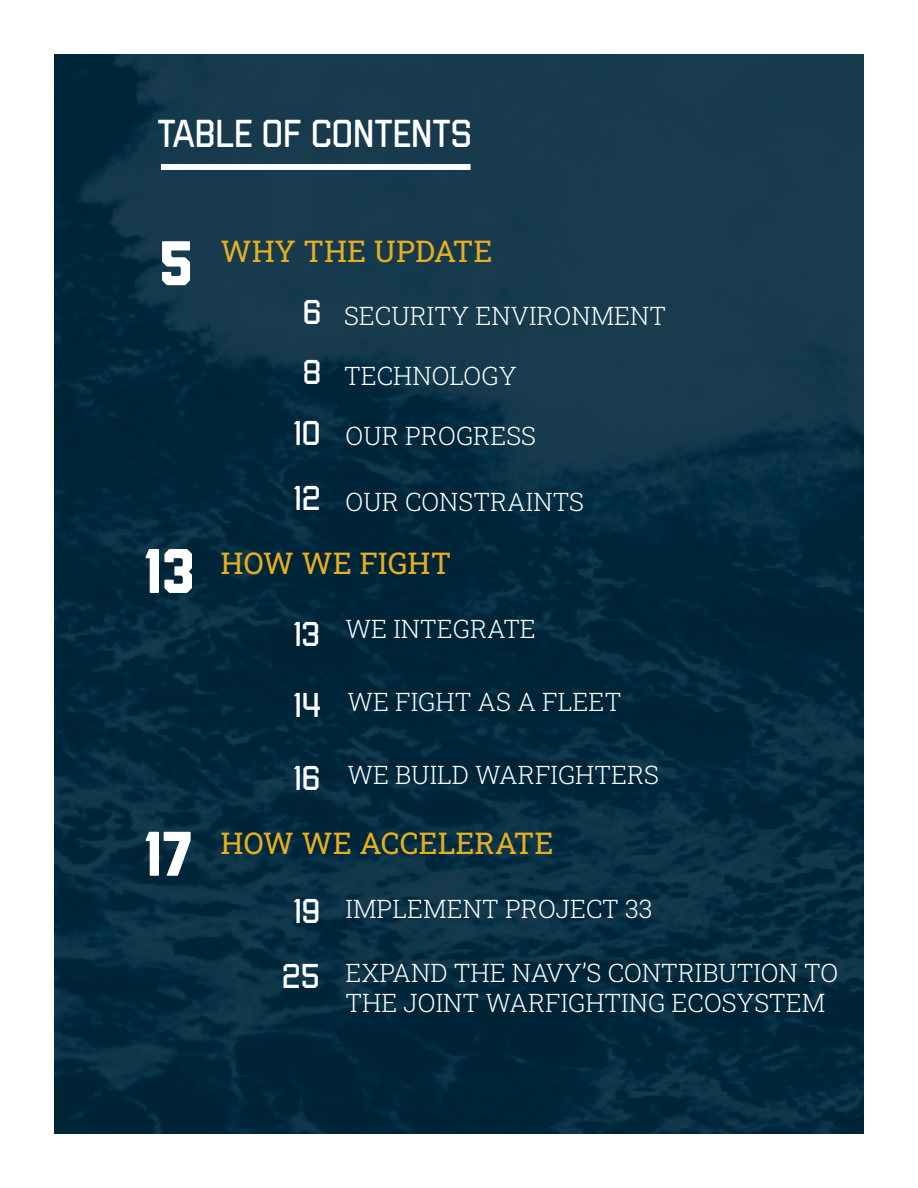
<style>
.page{position:relative;width:918px;height:1188px;background:#fff}
.page>*{position:absolute;margin:0;border:0;box-sizing:border-box;transform-origin:0 0}
.t1{font:800 63px "Liberator";color:#fff}
.t2{font:300 39px "Liberator";color:#fff}
.t3{font:300 34.5px/60.4px "Liberator";color:#fff;text-align:justify}
.t4{font:30px "Roboto Slab";color:#e6af21}
.t5{font:300 25.5px/30.6px "Roboto Slab";color:#fff}
</style>
<div class="page">
<img style="left:54px;top:54px;width:810px;height:1080px">
<div style="left:161px;top:164px;width:310px;height:6px;background:#fff"></div>
<h2 class="t2" style="left:157px;top:119px;width:316px">TABLE OF CONTENTS</h2>
<h1 class="t1" style="left:159px;top:241px;width:36px">5</h1>
<h1 class="t1" style="left:145px;top:549px;width:52px">13</h1>
<h1 class="t1" style="left:145px;top:832px;width:49px">17</h1>
<p class="t4" style="left:221px;top:230px;width:273px">WHY THE UPDATE</p>
<h3 class="t3" style="left:294px;top:283px;width:29px">6<br>8<br>10</h3>
<h3 class="t3" style="left:294px;top:469px;width:29px">12</h3>
<p class="t5" style="left:344px;top:299px;width:324px">SECURITY ENVIRONMENT</p>
<p class="t5" style="left:344px;top:360px;width:174px">TECHNOLOGY</p>
<p class="t5" style="left:346px;top:420px;width:192px">OUR PROGRESS</p>
<p class="t5" style="left:346px;top:486px;width:240px">OUR CONSTRAINTS</p>
<p class="t4" style="left:221px;top:543px;width:232px">HOW WE FIGHT</p>
<h3 class="t3" style="left:294px;top:600px;width:29px;line-height:72px">13<br>14<br>16</h3>
<p class="t5" style="left:346px;top:613px;width:192px">WE INTEGRATE</p>
<p class="t5" style="left:347px;top:686px;width:276px">WE FIGHT AS A FLEET</p>
<p class="t5" style="left:347px;top:758px;width:313px">WE BUILD WARFIGHTERS</p>
<p class="t4" style="left:221px;top:822px;width:334px">HOW WE ACCELERATE</p>
<h3 class="t3" style="left:282px;top:880px;width:40px;line-height:64.8px;text-align:center">19<br>25</h3>
<p class="t5" style="left:346px;top:893px;width:308px">IMPLEMENT PROJECT 33</p>
<p class="t5" style="left:346px;top:957px;width:494px">EXPAND THE NAVY’S CONTRIBUTION TO<br>THE JOINT WARFIGHTING ECOSYSTEM</p>
</div>
